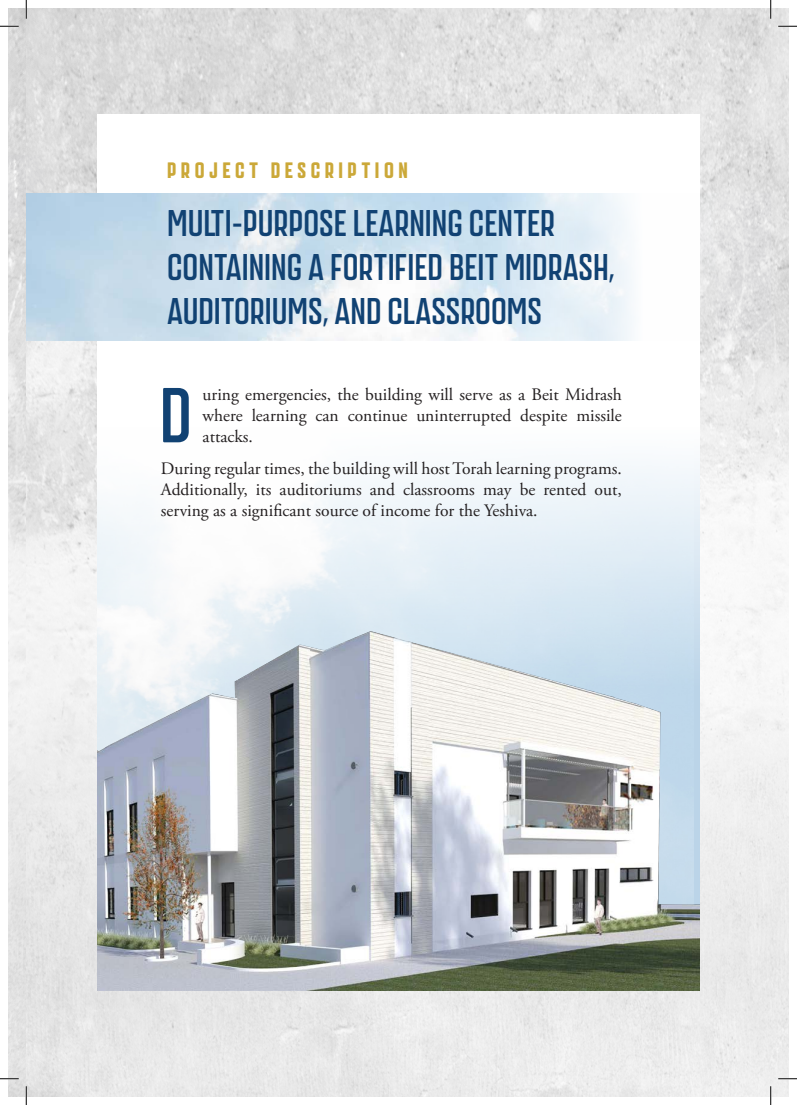
<style>
.page{position:relative;width:797px;height:1105px;background:#fff}
.page>*{position:absolute;margin:0;border:0;box-sizing:border-box;transform-origin:0 0}
.t1{font:500 78.38px "Fb Electron Con Eng";color:#114273}
.t2{font:500 37.5px/43.8px "Fb Electron Con Eng";color:#114273}
.כותרת_2{font:900 22.5px "Fb Electron Con Eng";letter-spacing:.2em;color:#cba838}
.t3{font:17.5px/21.2px "Adobe Garamond Pro";color:#231f20;text-align:justify}
</style>
<div class="page">
<img style="left:9px;top:9px;width:779px;height:1087px">
<img style="left:9px;top:156px;width:35px;height:62px">
<div style="left:97px;top:115px;width:602px;height:875px;background:#fff"></div>
<svg style="left:717px;top:194px;width:53px;height:147px;background:#e1e1e1"></svg>
<img style="left:26px;top:194px;width:691px;height:147px">
<img style="left:97px;top:290px;width:596px;height:314px">
<img style="left:97px;top:604px;width:602px;height:386px">
<svg style="left:0;top:25px;width:19px;height:2px"></svg>
<svg style="left:778px;top:25px;width:19px;height:2px"></svg>
<svg style="left:0;top:1078px;width:19px;height:1px"></svg>
<svg style="left:778px;top:1078px;width:19px;height:1px"></svg>
<svg style="left:25px;top:0;width:2px;height:19px"></svg>
<svg style="left:25px;top:1086px;width:2px;height:19px"></svg>
<svg style="left:770px;top:0;width:1px;height:19px"></svg>
<svg style="left:770px;top:1086px;width:1px;height:19px"></svg>
<p class="כותרת_2" style="left:167px;top:157px;width:242px">PROJECT DESCRIPTION</p>
<p class="t2" style="left:167px;top:200px;width:449px">MULTI-PURPOSE LEARNING CENTER<br>CONTAINING A FORTIFIED BEIT MIDRASH,<br>AUDITORIUMS, AND CLASSROOMS</p>
<p class="t1" style="left:159px;top:369px;width:34px">D</p>
<p class="t3" style="left:203px;top:384px;width:421px">uring emergencies, the building will serve as a Beit Midrash where learning can continue uninterrupted despite missile attacks.</p>
<p class="t3" style="left:161px;top:458px;width:462px">During regular times, the building will host Torah learning programs.<br>Additionally, its auditoriums and classrooms may be rented out, serving as a significant source of income for the Yeshiva.</p>
</div>
